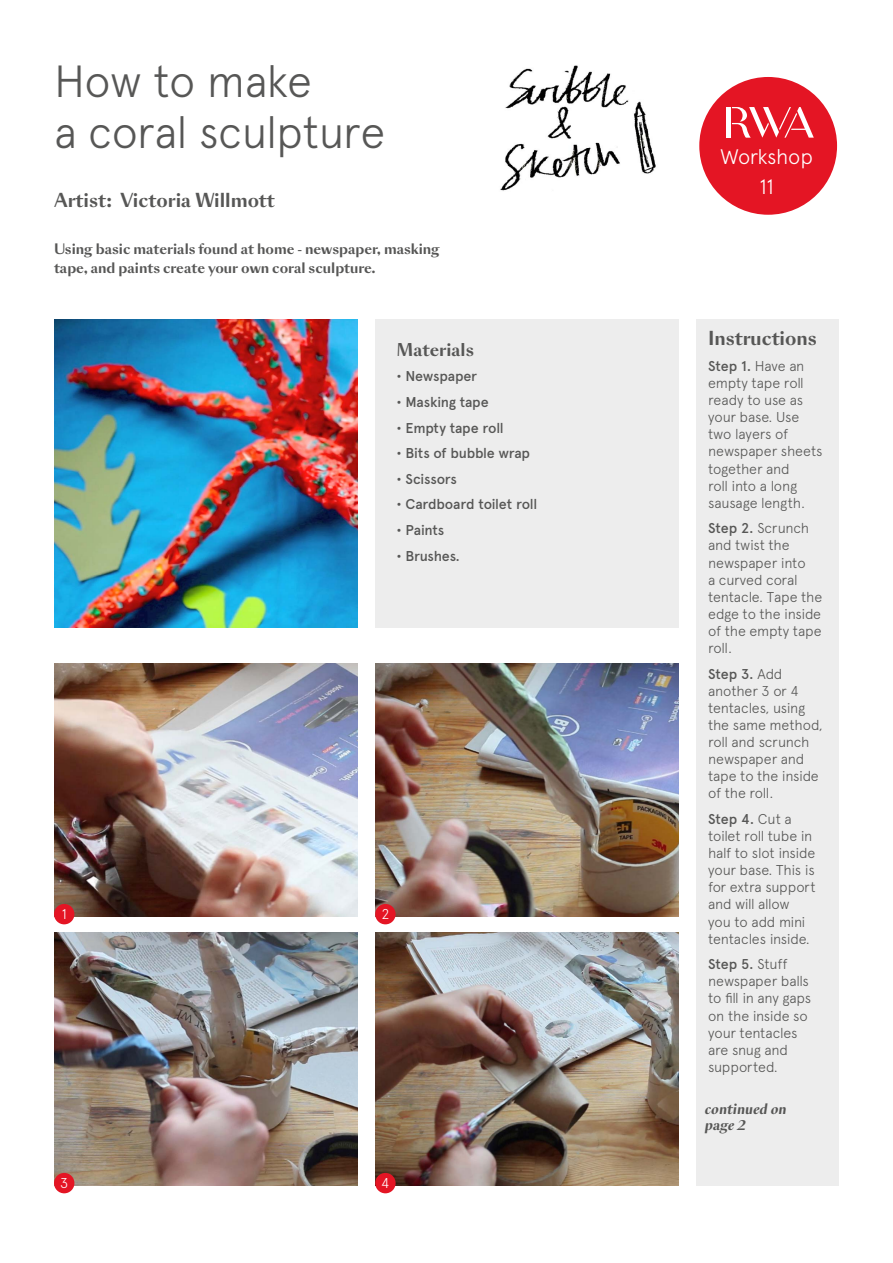
<style>
.page{position:relative;width:893px;height:1263px;background:#fff}
.page>*{position:absolute;margin:0;border:0;box-sizing:border-box;transform-origin:0 0}
.t1{font:300 45px/51px "Apercu";letter-spacing:-.015em;color:#575756}
.t2{font:300 21px "Apercu";letter-spacing:-.02em;color:#fff}
.Intro_text{font:700 18px "Sang Bleu Sans";color:#575756}
.exhibtion_title{font:700 18px "Sang Bleu Sans";color:#575756}
.t3{font:700 16.5px "Sang Bleu Sans";color:#575756}
._6__Course_text_blac{font:300 14.25px/17.1px "Apercu";letter-spacing:-.015em;color:#575756}
._6__Course_text_blac-2{font:500 14.25px "Apercu";letter-spacing:-.015em;color:#575756}
.t4{font:300 14.25px "Apercu";color:#fff}
.Intro_text-2{font:700 13.5px/19.5px "Sang Bleu Sans";color:#575756}
.t5{font:italic 700 13.5px/16.2px "Sang Bleu Sans";color:#575756}
.s1{font-weight:500}
</style>
<div class="page">
<img style="left:54px;top:663px;width:303px;height:253px">
<img style="left:54px;top:932px;width:303px;height:253px">
<img style="left:375px;top:663px;width:303px;height:253px">
<img style="left:375px;top:932px;width:303px;height:253px">
<div style="left:375px;top:319px;width:303px;height:309px;background:#ededed"></div>
<div style="left:696px;top:319px;width:143px;height:867px;background:#ededed"></div>
<div style="left:699px;top:77px;width:138px;height:138px;background:#e41524;border-radius:50%"></div>
<hr style="left:726px;top:107px;width:4px;height:31px;background:#fff">
<svg style="left:732px;top:107px;width:82px;height:31px"></svg>
<div style="left:54px;top:904px;width:20px;height:20px;background:#e41524;border-radius:50%"></div>
<div style="left:54px;top:1173px;width:20px;height:20px;background:#e41524;border-radius:50%"></div>
<div style="left:375px;top:904px;width:21px;height:20px;background:#e41524;border-radius:50%"></div>
<div style="left:375px;top:1173px;width:21px;height:20px;background:#e41524;border-radius:50%"></div>
<img style="left:54px;top:319px;width:303px;height:309px">
<img style="left:500px;top:65px;width:156px;height:126px">
<p class="t1" style="left:54px;top:56px;width:333px">How to make<br>a coral sculpture</p>
<p class="Intro_text" style="left:54px;top:188px;width:222px">Artist: Victoria Willmott</p>
<p class="Intro_text-2" style="left:54px;top:239px;width:387px">Using basic materials found at home - newspaper, masking tape, and paints create your own coral sculpture.</p>
<p class="t4" style="left:62px;top:906px;width:6px">1</p>
<p class="t4" style="left:60px;top:1174px;width:10px">3</p>
<p class="t3" style="left:396px;top:339px;width:79px">Materials</p>
<p class="_6__Course_text_blac-2" style="left:396px;top:368px;width:82px">• Newspaper</p>
<p class="_6__Course_text_blac-2" style="left:396px;top:393px;width:94px">• Masking tape</p>
<p class="_6__Course_text_blac-2" style="left:396px;top:419px;width:109px">• Empty tape roll</p>
<p class="_6__Course_text_blac-2" style="left:396px;top:445px;width:135px">• Bits of bubble wrap</p>
<p class="_6__Course_text_blac-2" style="left:396px;top:470px;width:62px">• Scissors</p>
<p class="_6__Course_text_blac-2" style="left:396px;top:496px;width:142px">• Cardboard toilet roll</p>
<p class="_6__Course_text_blac-2" style="left:396px;top:521px;width:49px">• Paints</p>
<p class="_6__Course_text_blac-2" style="left:396px;top:547px;width:65px">• Brushes.</p>
<p class="t4" style="left:381px;top:906px;width:10px">2</p>
<p class="t4" style="left:381px;top:1174px;width:10px">4</p>
<p class="t2" style="left:720px;top:144px;width:94px">Workshop</p>
<p class="t2" style="left:759px;top:174px;width:16px">11</p>
<p class="exhibtion_title" style="left:708px;top:327px;width:110px">Instructions</p>
<p class="_6__Course_text_blac" style="left:708px;top:357px;width:116px"><span class="s1">Step 1.</span> Have an empty tape roll ready to use as your base. Use two layers of newspaper sheets together and<br>roll into a long sausage length.</p>
<p class="_6__Course_text_blac" style="left:708px;top:520px;width:116px"><span class="s1">Step 2.</span> Scrunch and twist the newspaper into<br>a curved coral tentacle. Tape the edge to the inside of the empty tape roll.</p>
<p class="_6__Course_text_blac" style="left:708px;top:665px;width:116px"><span class="s1">Step 3.</span> Add another 3 or 4 tentacles, using the same method, roll and scrunch newspaper and tape to the inside of the roll.</p>
<p class="_6__Course_text_blac" style="left:708px;top:810px;width:109px"><span class="s1">Step 4.</span> Cut a toilet roll tube in half to slot inside your base. This is for extra support and will allow you to add mini tentacles inside.</p>
<p class="_6__Course_text_blac" style="left:708px;top:955px;width:105px"><span class="s1">Step 5.</span> Stuff newspaper balls to fill in any gaps on the inside so your tentacles are snug and supported.</p>
<p class="t5" style="left:705px;top:1101px;width:83px">continued on page 2</p>
</div>
